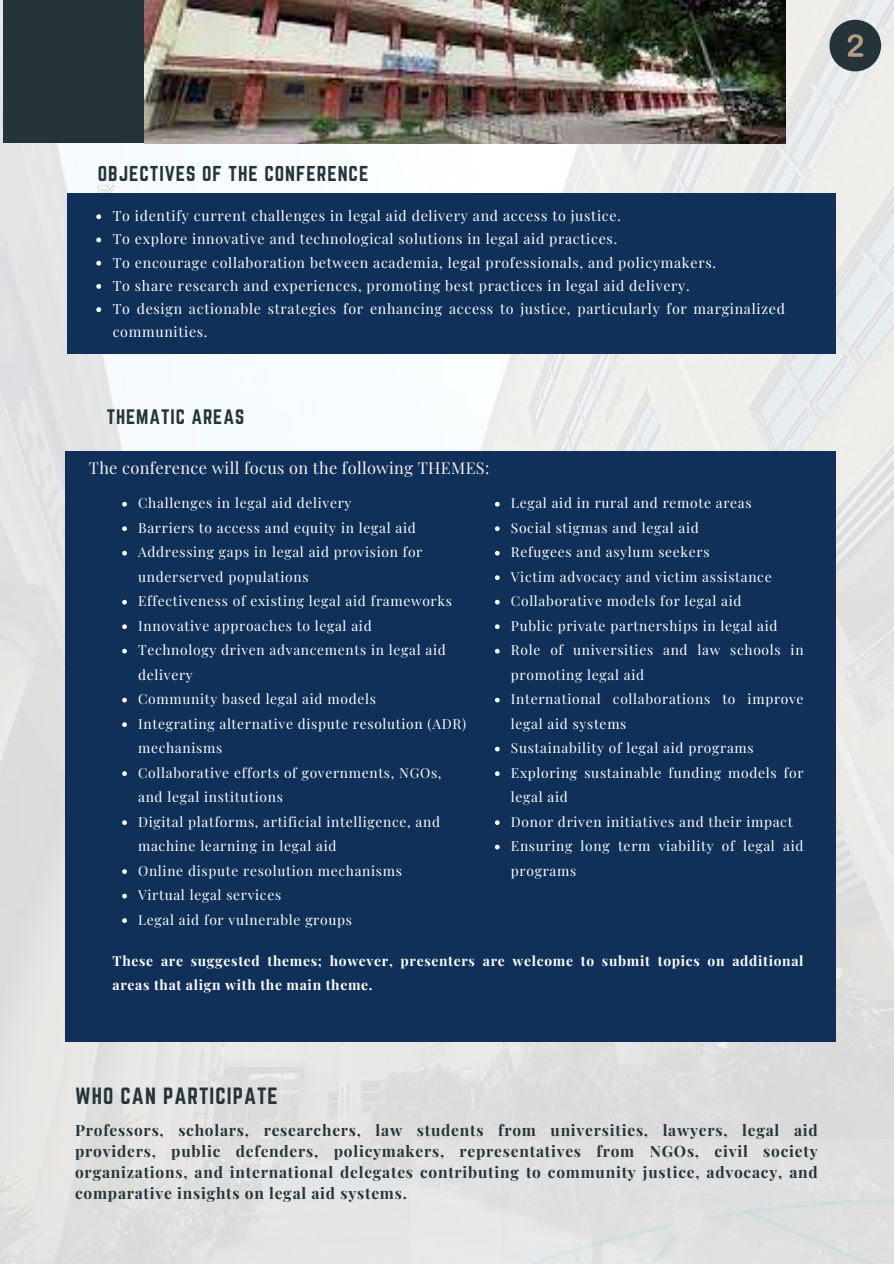
<style>
.page{position:relative;width:894px;height:1264px;background:#fff}
.page>*{position:absolute;margin:0;border:0;box-sizing:border-box;transform-origin:0 0}
.t1{font:20.55px "Norwester";letter-spacing:.05em;color:#253439}
.t2{font:18.75px "Norwester";letter-spacing:.05em;color:#253439}
.t3{font:18.3px "Norwester";letter-spacing:.05em;color:#253439}
.t4{font:16.35px "Playfair Display";letter-spacing:.02em;color:#f6f4f1}
.t5{font:700 15.45px/21.1px "Playfair Display";letter-spacing:.05em;color:#253439;text-align:justify}
.t6{font:14.25px/23.2px "Playfair Display";letter-spacing:.05em;color:#fff}
.t7{font:13.8px/24.5px "Playfair Display";letter-spacing:.05em;color:#fff}
.t8{font:700 13.8px/23.7px "Playfair Display";letter-spacing:.05em;color:#fff}
</style>
<div class="page">
<img style="left:0;top:0;width:893px;height:1263px">
<img style="left:411px;top:1139px;width:482px;height:124px">
<svg style="left:98px;top:185px;width:17px;height:8px"></svg>
<div style="left:67px;top:193px;width:768px;height:160px;background:#10305a"></div>
<div style="left:65px;top:450px;width:770px;height:591px;background:#10305a"></div>
<div style="left:3px;top:0;width:162px;height:143px;background:#253439"></div>
<img style="left:144px;top:0;width:641px;height:143px">
<svg style="left:96px;top:214px;width:5px;height:5px"></svg>
<svg style="left:96px;top:237px;width:5px;height:5px"></svg>
<svg style="left:96px;top:261px;width:5px;height:4px"></svg>
<svg style="left:96px;top:284px;width:5px;height:5px"></svg>
<svg style="left:96px;top:307px;width:5px;height:5px"></svg>
<svg style="left:122px;top:502px;width:5px;height:4px"></svg>
<svg style="left:122px;top:526px;width:5px;height:5px"></svg>
<svg style="left:122px;top:551px;width:5px;height:4px"></svg>
<svg style="left:122px;top:600px;width:5px;height:4px"></svg>
<svg style="left:122px;top:624px;width:5px;height:5px"></svg>
<svg style="left:122px;top:648px;width:5px;height:5px"></svg>
<svg style="left:122px;top:697px;width:5px;height:5px"></svg>
<svg style="left:122px;top:722px;width:5px;height:5px"></svg>
<svg style="left:122px;top:771px;width:5px;height:5px"></svg>
<svg style="left:122px;top:820px;width:5px;height:5px"></svg>
<svg style="left:122px;top:869px;width:5px;height:5px"></svg>
<svg style="left:122px;top:893px;width:5px;height:5px"></svg>
<svg style="left:122px;top:918px;width:5px;height:4px"></svg>
<svg style="left:495px;top:502px;width:4px;height:4px"></svg>
<svg style="left:495px;top:526px;width:4px;height:5px"></svg>
<svg style="left:495px;top:551px;width:4px;height:4px"></svg>
<svg style="left:495px;top:575px;width:4px;height:5px"></svg>
<svg style="left:495px;top:600px;width:4px;height:4px"></svg>
<svg style="left:495px;top:624px;width:4px;height:5px"></svg>
<svg style="left:495px;top:648px;width:4px;height:5px"></svg>
<svg style="left:495px;top:697px;width:4px;height:5px"></svg>
<svg style="left:495px;top:746px;width:4px;height:5px"></svg>
<svg style="left:495px;top:771px;width:4px;height:5px"></svg>
<svg style="left:495px;top:820px;width:4px;height:5px"></svg>
<svg style="left:495px;top:844px;width:4px;height:5px"></svg>
<div style="left:829px;top:20px;width:51px;height:51px;background:#253439;border-radius:50%"></div>
<svg style="left:847px;top:34px;width:16px;height:23px"></svg>
<h2 class="t2" style="left:98px;top:162px;width:272px">OBJECTIVES OF THE CONFERENCE</h2>
<p class="t6" style="left:113px;top:203px;width:673px">To identify current challenges in legal aid delivery and access to justice.<br>To explore innovative and technological solutions in legal aid practices.<br>To encourage collaboration between academia, legal professionals, and policymakers.<br>To share research and experiences, promoting best practices in legal aid delivery.<br>To design actionable strategies for enhancing access to justice, particularly for marginalized communities.</p>
<h3 class="t3" style="left:107px;top:406px;width:139px">THEMATIC AREAS</h3>
<p class="t4" style="left:89px;top:456px;width:402px">The conference will focus on the following THEMES:</p>
<p class="t7" style="left:138px;top:490px;width:329px">Challenges in legal aid delivery<br>Barriers to access and equity in legal aid Addressing gaps in legal aid provision for underserved populations<br>Effectiveness of existing legal aid frameworks Innovative approaches to legal aid<br>Technology driven advancements in legal aid delivery<br>Community based legal aid models<br>Integrating alternative dispute resolution (ADR) mechanisms<br>Collaborative efforts of governments, NGOs, and legal institutions<br>Digital platforms, artificial intelligence, and machine learning in legal aid<br>Online dispute resolution mechanisms<br>Virtual legal services<br>Legal aid for vulnerable groups</p>
<p class="t7" style="left:510px;top:490px;width:294px">Legal aid in rural and remote areas<br>Social stigmas and legal aid<br>Refugees and asylum seekers<br>Victim advocacy and victim assistance<br>Collaborative models for legal aid<br>Public private partnerships in legal aid<br>Role of universities and law schools in promoting legal aid<br>International collaborations to improve legal aid systems<br>Sustainability of legal aid programs<br>Exploring sustainable funding models for legal aid<br>Donor driven initiatives and their impact<br>Ensuring long term viability of legal aid programs</p>
<p class="t8" style="left:112px;top:948px;width:692px">These are suggested themes; however, presenters are welcome to submit topics on additional areas that align with the main theme.</p>
<h1 class="t1" style="left:75px;top:1083px;width:204px">WHO CAN PARTICIPATE</h1>
<p class="t5" style="left:75px;top:1118px;width:744px">Professors, scholars, researchers, law students from universities, lawyers, legal aid providers, public defenders, policymakers, representatives from NGOs, civil society organizations, and international delegates contributing to community justice, advocacy, and comparative insights on legal aid systems.</p>
</div>
